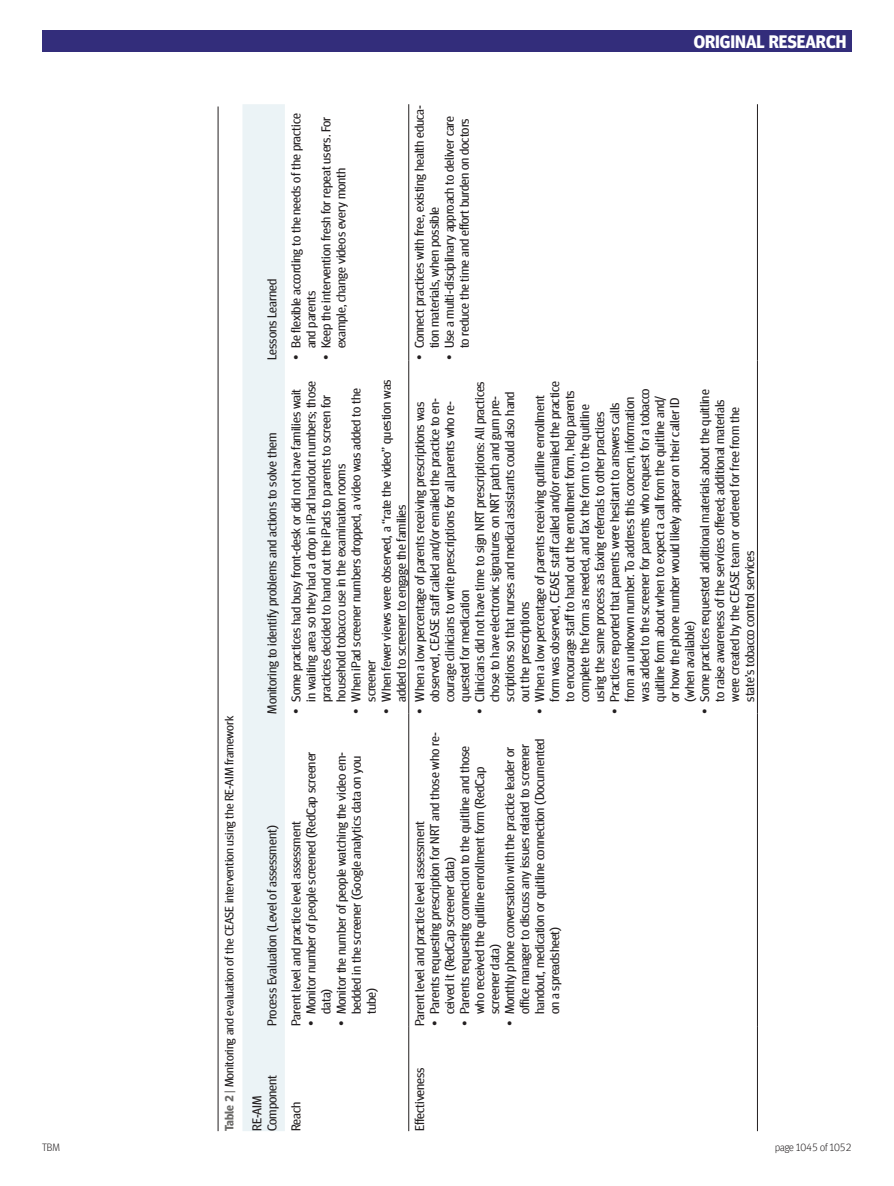
<style>
.page{position:relative;width:894px;height:1186px;background:#fff}
.page>*{position:absolute;margin:0;border:0;box-sizing:border-box;transform-origin:0 0}
.t1{font:700 18px "Meta Headline Offc";color:#fff}
.t2{font:12.75px/15px "Meta Headline Offc";color:#231f20}
.t3{font:12px "Meta Headline Offc";color:#231f20}
.t4{font:300 10.5px "Meta Headline Offc";color:#231f20}
.s1{font-weight:700;color:#6b6a68}
.s2{color:#6b6a68}
</style>
<div class="page">
<div style="left:42px;top:30px;width:809px;height:21px;background:#332d7b"></div>
<hr style="left:218px;top:107px;width:1px;height:1024px;background:#231f20">
<div style="left:242px;top:104px;width:43px;height:1027px;background:#ebf3f6"></div>
<hr style="left:408px;top:1026px;width:1px;height:105px;background:#231f20">
<hr style="left:756px;top:1026px;width:1px;height:105px;background:#231f20">
<hr style="left:408px;top:714px;width:1px;height:312px;background:#231f20">
<hr style="left:408px;top:360px;width:1px;height:354px;background:#231f20">
<hr style="left:408px;top:104px;width:1px;height:256px;background:#231f20">
<hr style="left:756px;top:714px;width:1px;height:312px;background:#231f20">
<hr style="left:756px;top:360px;width:1px;height:354px;background:#231f20">
<hr style="left:756px;top:104px;width:1px;height:256px;background:#231f20">
<h1 class="t1" style="left:693px;top:31px;width:154px">ORIGINAL RESEARCH</h1>
<p class="t3" style="left:222px;top:1131px;width:417px;rotate:-90deg"><span class="s1">Table 2</span> <span class="s2">|</span> Monitoring and evaluation of the CEASE intervention using the RE-AIM framework</p>
<p class="t2" style="left:265px;top:360px;width:83px;rotate:-90deg">Lessons Learned</p>
<p class="t2" style="left:265px;top:714px;width:282px;rotate:-90deg">Monitoring to identify problems and actions to solve them</p>
<p class="t2" style="left:265px;top:1026px;width:202px;rotate:-90deg">Process Evaluation (Level of assessment)</p>
<p class="t2" style="left:289px;top:348px;width:236px;text-indent:-12px;rotate:-90deg">• Be flexible according to the needs of the practice and parents</p>
<p class="t2" style="left:319px;top:348px;width:233px;text-indent:-12px;rotate:-90deg">• Keep the intervention fresh for repeat users. For example, change videos every month</p>
<p class="t2" style="left:412px;top:348px;width:245px;text-indent:-12px;rotate:-90deg">• Connect practices with free, existing health educa&shy;tion materials, when possible</p>
<p class="t2" style="left:442px;top:360px;width:246px;text-align:right;rotate:-90deg">• Use a multi-disciplinary approach to deliver care to reduce the time and effort burden on doctors</p>
<p class="t2" style="left:289px;top:702px;width:322px;text-indent:-12px;rotate:-90deg">• Some practices had busy front-desk or did not have families wait in waiting area so they had a drop in iPad handout numbers; those practices decided to hand out the iPads to parents to screen for household tobacco use in the examination rooms</p>
<p class="t2" style="left:349px;top:702px;width:315px;text-indent:-12px;rotate:-90deg">• When iPad screener numbers dropped, a video was added to the screener</p>
<p class="t2" style="left:379px;top:702px;width:324px;text-indent:-12px;rotate:-90deg">• When fewer views were observed, a “rate the video” question was added to screener to engage the families</p>
<p class="t2" style="left:472px;top:702px;width:322px;text-indent:-12px;rotate:-90deg">• Clinicians did not have time to sign NRT prescriptions: All practices chose to have electronic signatures on NRT patch and gum pre&shy;scriptions so that nurses and medical assistants could also hand out the prescriptions</p>
<p class="t2" style="left:532px;top:702px;width:322px;text-indent:-12px;rotate:-90deg">• When a low percentage of parents receiving qutiline enrollment form was observed, CEASE staff called and/or emailed the practice to encourage staff to hand out the enrollment form, help parents complete the form as needed, and fax the form to the quitline using the same process as faxing referrals to other practices</p>
<p class="t2" style="left:607px;top:702px;width:315px;text-indent:-12px;rotate:-90deg">• Practices reported that parents were hesitant to answers calls from an unknown number. To address this concern, information was added to the screener for parents who request for a tobacco quitline form about when to expect a call from the quitline and/ or how the phone number would likely appear on their caller ID (when available)</p>
<p class="t2" style="left:697px;top:702px;width:314px;text-indent:-12px;rotate:-90deg">• Some practices requested additional materials about the quitline to raise awareness of the services offered; additional materials were created by the CEASE team or ordered for free from the state’s tobacco control services</p>
<p class="t2" style="left:412px;top:702px;width:306px;text-indent:-12px;rotate:-90deg">• When a low percentage of parents receiving prescriptions was observed, CEASE staff called and/or emailed the practice to en&shy;courage clinicians to write prescriptions for all parents who re&shy;quested for medication</p>
<p class="t2" style="left:304px;top:1014px;width:264px;text-indent:-12px;rotate:-90deg">• Monitor number of people screened (RedCap screener data)</p>
<p class="t2" style="left:334px;top:1014px;width:263px;text-indent:-12px;rotate:-90deg">• Monitor the number of people watching the video em&shy;bedded in the screener (Google analytics data on you tube)</p>
<p class="t2" style="left:289px;top:1026px;width:206px;rotate:-90deg">Parent level and practice level assessment</p>
<p class="t2" style="left:427px;top:1014px;width:283px;text-indent:-12px;rotate:-90deg">• Parents requesting prescription for NRT and those who re&shy;ceived it (RedCap screener data)</p>
<p class="t2" style="left:457px;top:1014px;width:270px;text-indent:-12px;rotate:-90deg">• Parents requesting connection to the quitline and those who received the quitline enrollment form (RedCap screener data)</p>
<p class="t2" style="left:502px;top:1014px;width:277px;text-indent:-12px;rotate:-90deg">• Monthly phone conversation with the practice leader or office manager to discuss any issues related to screener handout, medication or quitline connection (Documented on a spreadsheet)</p>
<p class="t2" style="left:412px;top:1026px;width:206px;rotate:-90deg">Parent level and practice level assessment</p>
<p class="t2" style="left:250px;top:1131px;width:58px;rotate:-90deg">RE-AIM<br>Component</p>
<p class="t2" style="left:289px;top:1131px;width:31px;rotate:-90deg">Reach</p>
<p class="t2" style="left:412px;top:1131px;width:65px;rotate:-90deg">Effectiveness</p>
<p class="t4" style="left:42px;top:1141px;width:19px">TBM</p>
<p class="t4" style="left:775px;top:1141px;width:78px">page 1045 of 1052</p>
</div>
